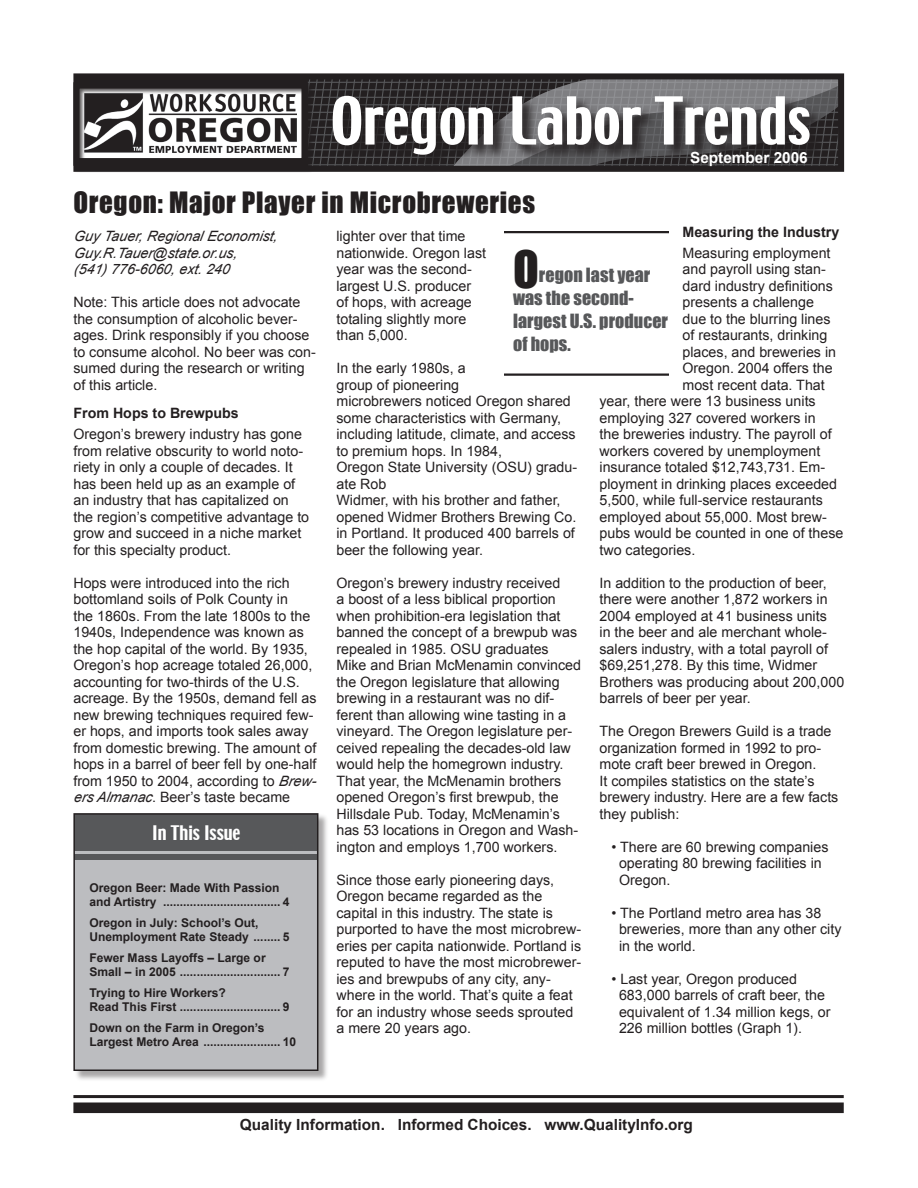
<style>
.page{position:relative;width:918px;height:1188px;background:#fff}
.page>*{position:absolute;margin:0;border:0;box-sizing:border-box;transform-origin:0 0}
.t1{font:58.5px "Techno";color:#fff}
.t2{font:47.4px "Impact";color:#231f20}
.t3{font:27px "Impact";letter-spacing:.025em;color:#231f20}
.t4{font:18px/23.2px "Impact";letter-spacing:.005em;color:#57585a}
.t5{font:17.85px "Techno";color:#fff}
.t6{font:700 15.3px "Arial";color:#231f20}
.t7{font:700 15.3px "Arial";color:#fff}
.t8{font:14.25px/16.5px "Arial";color:#231f20}
.t9{font:italic 14.25px/16.5px "Arial";color:#231f20}
.t10{font:700 14.25px "Arial";color:#231f20}
.t11{font:700 12px/14px "Arial";color:#231f20}
.s1{font-style:italic}
</style>
<div class="page">
<svg style="left:80px;top:80px;width:757px;height:85px;background:#535254"></svg>
<div style="left:73px;top:73px;width:771px;height:99px;border:6px solid #231f20"></div>
<div style="left:75px;top:1104px;width:768px;height:8px;background:#231f20"></div>
<div style="left:73px;top:1102px;width:771px;height:11px;border:2px solid #231f20"></div>
<svg style="left:330px;top:94px;width:497px;height:78px;background:#424042"></svg>
<hr style="left:73px;top:1095px;width:771px;height:3px;background:#231f20">
<div style="left:72px;top:81px;width:243px;height:92px;background:#231f20;opacity:.75"></div>
<div style="left:73px;top:82px;width:235px;height:84px;border:6px solid #231f20"></div>
<div style="left:73px;top:813px;width:257px;height:269px;background:#231f20;opacity:.4"></div>
<div style="left:74px;top:814px;width:244px;height:256px;background:#bcbdc0"></div>
<div style="left:74px;top:814px;width:244px;height:37px;background:#57585a"></div>
<div style="left:74px;top:854px;width:244px;height:5px;background:#57585a"></div>
<div style="left:73px;top:813px;width:245px;height:258px;border:2px solid #231f20"></div>
<hr style="left:504px;top:231px;width:165px;height:2px;background:#231f20">
<hr style="left:504px;top:374px;width:165px;height:2px;background:#231f20">
<h1 class="t1" style="left:331px;top:81px;width:481px">Oregon Labor Trends</h1>
<p class="t7" style="left:690px;top:149px;width:119px">September 2006</p>
<h3 class="t3" style="left:73px;top:186px;width:463px">Oregon: Major Player in Microbreweries</h3>
<p class="t9" style="left:73px;top:228px;width:208px">Guy Tauer, Regional Economist,<br>Guy.R.Tauer@state.or.us,<br>(541) 776-6060, ext. 240</p>
<p class="t8" style="left:73px;top:294px;width:244px">Note: This article does not advocate the consumption of alcoholic bever&shy;ages. Drink responsibly if you choose to consume alcohol. No beer was con&shy;sumed during the research or writing of this article.</p>
<p class="t10" style="left:73px;top:405px;width:167px">From Hops to Brewpubs</p>
<p class="t8" style="left:73px;top:426px;width:237px">Oregon’s brewery industry has gone from relative obscurity to world noto&shy;riety in only a couple of decades. It has been held up as an example of an industry that has capitalized on the region’s competitive advantage to grow and succeed in a niche market for this specialty product.</p>
<p class="t8" style="left:73px;top:575px;width:247px">Hops were introduced into the rich bottomland soils of Polk County in<br>the 1860s. From the late 1800s to the 1940s, Independence was known as the hop capital of the world. By 1935, Oregon’s hop acreage totaled 26,000, accounting for two-thirds of the U.S. acreage. By the 1950s, demand fell as new brewing techniques required few&shy;er hops, and imports took sales away from domestic brewing. The amount of hops in a barrel of beer fell by one-half from 1950 to 2004, according to <span class="s1">Brew&shy;ers Almanac</span>. Beer’s taste became</p>
<p class="t10" style="left:682px;top:224px;width:158px">Measuring the Industry</p>
<p class="t8" style="left:682px;top:245px;width:150px">Measuring employment</p>
<p class="t8" style="left:682px;top:261px;width:145px">and payroll using stan-</p>
<p class="t8" style="left:682px;top:278px;width:152px">dard industry definitions</p>
<p class="t8" style="left:682px;top:294px;width:133px">presents a challenge</p>
<p class="t8" style="left:682px;top:311px;width:150px">due to the blurring lines</p>
<p class="t8" style="left:682px;top:327px;width:146px">of restaurants, drinking</p>
<p class="t8" style="left:682px;top:344px;width:155px">places, and breweries in</p>
<p class="t8" style="left:682px;top:360px;width:152px">Oregon. 2004 offers the</p>
<p class="t8" style="left:682px;top:377px;width:144px">most recent data. That</p>
<p class="t8" style="left:600px;top:393px;width:218px">year, there were 13 business units</p>
<p class="t8" style="left:600px;top:410px;width:218px">employing 327 covered workers in</p>
<p class="t8" style="left:600px;top:426px;width:234px">the breweries industry. The payroll of</p>
<p class="t8" style="left:600px;top:443px;width:222px">workers covered by unemployment</p>
<p class="t8" style="left:600px;top:459px;width:227px">insurance totaled $12,743,731. Em-</p>
<p class="t8" style="left:600px;top:476px;width:239px">ployment in drinking places exceeded</p>
<p class="t8" style="left:600px;top:492px;width:225px">5,500, while full-service restaurants</p>
<p class="t8" style="left:600px;top:509px;width:229px">employed about 55,000. Most brew-</p>
<p class="t8" style="left:600px;top:525px;width:245px">pubs would be counted in one of these</p>
<p class="t8" style="left:600px;top:542px;width:97px">two categories.</p>
<p class="t8" style="left:600px;top:575px;width:246px">In addition to the production of beer, there were another 1,872 workers in 2004 employed at 41 business units<br>in the beer and ale merchant whole&shy;salers industry, with a total payroll of $69,251,278. By this time, Widmer Brothers was producing about 200,000 barrels of beer per year.</p>
<p class="t8" style="left:600px;top:723px;width:240px">The Oregon Brewers Guild is a trade organization formed in 1992 to pro&shy;mote craft beer brewed in Oregon.<br>It compiles statistics on the state’s brewery industry. Here are a few facts they publish:</p>
<p class="t8" style="left:619px;top:839px;width:211px;text-indent:-8px">• There are 60 brewing companies operating 80 brewing facilities in<br>Oregon.</p>
<p class="t8" style="left:619px;top:905px;width:224px;text-indent:-8px">• The Portland metro area has 38 breweries, more than any other city in the world.</p>
<p class="t8" style="left:619px;top:971px;width:213px;text-indent:-8px">• Last year, Oregon produced<br>683,000 barrels of craft beer, the equivalent of 1.34 million kegs, or<br>226 million bottles (Graph 1).</p>
<p class="t8" style="left:336px;top:228px;width:151px">lighter over that time nationwide. Oregon last year was the second&shy;largest U.S. producer of hops, with acreage totaling slightly more than 5,000.</p>
<p class="t8" style="left:336px;top:360px;width:242px">In the early 1980s, a<br>group of pioneering<br>microbrewers noticed Oregon shared some characteristics with Germany, including latitude, climate, and access to premium hops. In 1984,<br>Oregon State University (OSU) gradu&shy;ate Rob<br>Widmer, with his brother and father, opened Widmer Brothers Brewing Co. in Portland. It produced 400 barrels of beer the following year.</p>
<p class="t8" style="left:336px;top:575px;width:246px">Oregon’s brewery industry received<br>a boost of a less biblical proportion when prohibition-era legislation that banned the concept of a brewpub was repealed in 1985. OSU graduates Mike and Brian McMenamin convinced the Oregon legislature that allowing brewing in a restaurant was no dif&shy;ferent than allowing wine tasting in a vineyard. The Oregon legislature per&shy;ceived repealing the decades-old law would help the homegrown industry.<br>That year, the McMenamin brothers opened Oregon’s first brewpub, the Hillsdale Pub. Today, McMenamin’s has 53 locations in Oregon and Wash&shy;ington and employs 1,700 workers.</p>
<p class="t8" style="left:336px;top:872px;width:246px">Since those early pioneering days, Oregon became regarded as the capital in this industry. The state is purported to have the most microbrew&shy;eries per capita nationwide. Portland is reputed to have the most microbrewer&shy;ies and brewpubs of any city, any&shy;where in the world. That’s quite a feat for an industry whose seeds sprouted a mere 20 years ago.</p>
<h2 class="t2" style="left:513px;top:240px;width:27px">O</h2>
<p class="t4" style="left:513px;top:263px;width:157px;text-indent:26px">regon last year was the second&shy;largest U.S. producer of hops.</p>
<p class="t5" style="left:152px;top:821px;width:90px">In This Issue</p>
<p class="t11" style="left:89px;top:881px;width:202px">Oregon Beer: Made With Passion and Artistry ................................... 4</p>
<p class="t11" style="left:89px;top:916px;width:202px">Oregon in July: School’s Out,<br>Unemployment Rate Steady ........ 5</p>
<p class="t11" style="left:89px;top:951px;width:202px">Fewer Mass Layoffs – Large or<br>Small – in 2005 .............................. 7</p>
<p class="t11" style="left:89px;top:986px;width:202px">Trying to Hire Workers?<br>Read This First .............................. 9</p>
<p class="t11" style="left:89px;top:1021px;width:208px">Down on the Farm in Oregon’s<br>Largest Metro Area ....................... 10</p>
<p class="t6" style="left:240px;top:1116px;width:454px">Quality Information. Informed Choices. www.QualityInfo.org</p>
</div>
